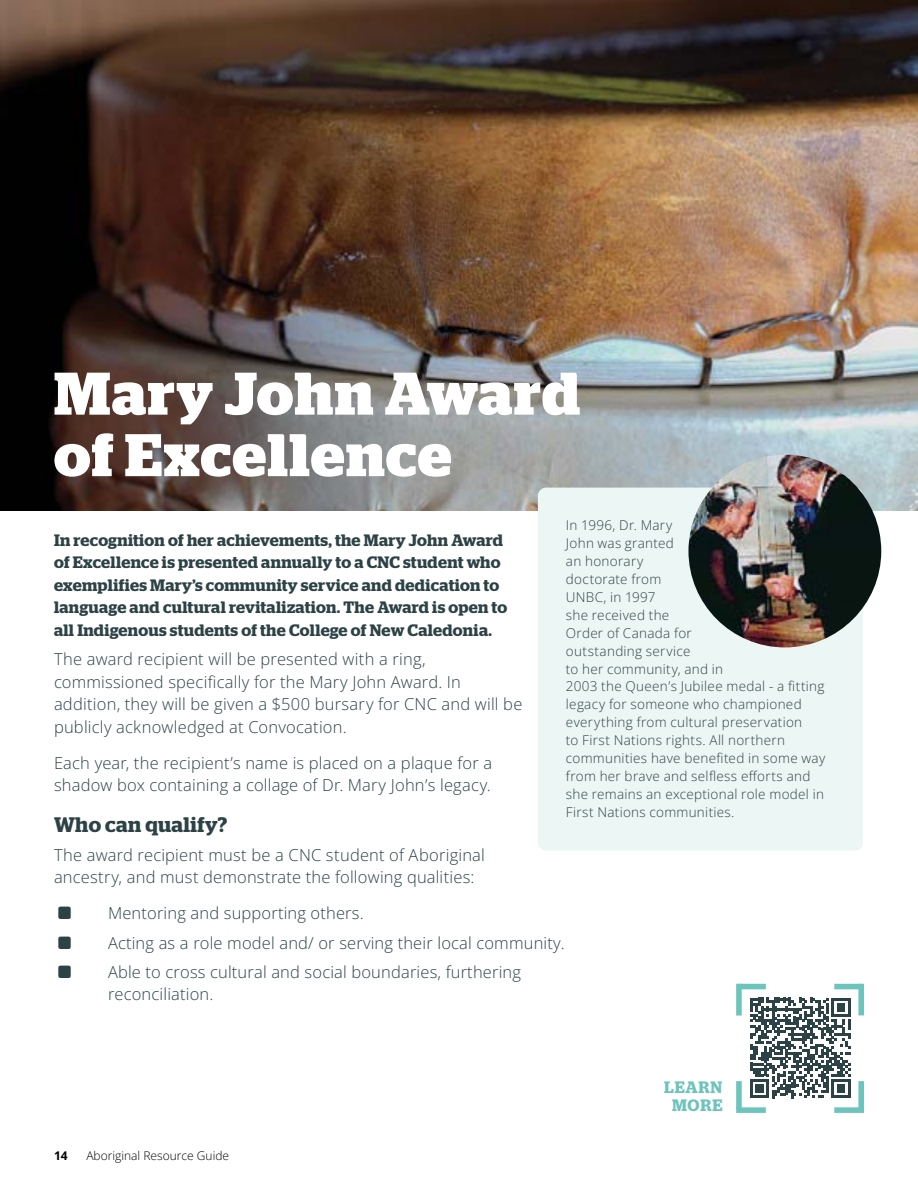
<style>
.page{position:relative;width:918px;height:1188px;background:#fff}
.page>*{position:absolute;margin:0;border:0;box-sizing:border-box;transform-origin:0 0}
.t1{font:700 60px/61.5px "Stag";letter-spacing:.02em;color:#fff}
.t2{font:600 21px "Stag";letter-spacing:.02em;color:#2d4245}
.t3{font:16.5px/22.5px "Open Sans";letter-spacing:.01em;color:#2d4245}
.t4{font:600 16.5px/22.5px "Stag";letter-spacing:.015em;color:#2d4245}
.t5{font:600 16.5px/18px "Stag";letter-spacing:.05em;color:#6dc4bc;text-align:center}
.t6{font:13.5px/18px "Open Sans";letter-spacing:.025em;color:#2d4245}
.t7{font:12px "Open Sans";color:#000}
.t8{font:700 12px "Open Sans";color:#000}
</style>
<div class="page">
<img style="left:0;top:0;width:918px;height:510px">
<svg style="left:750px;top:998px;width:101px;height:100px"></svg>
<div style="left:834px;top:1107px;width:30px;height:6px;background:#6dc4bc"></div>
<div style="left:858px;top:1081px;width:6px;height:28px;background:#6dc4bc"></div>
<div style="left:738px;top:984px;width:28px;height:5px;background:#6dc4bc"></div>
<div style="left:736px;top:984px;width:6px;height:32px;background:#6dc4bc"></div>
<div style="left:736px;top:1107px;width:30px;height:6px;background:#6dc4bc"></div>
<div style="left:736px;top:1081px;width:6px;height:28px;background:#6dc4bc"></div>
<div style="left:834px;top:984px;width:29px;height:5px;background:#6dc4bc"></div>
<div style="left:858px;top:984px;width:6px;height:31px;background:#6dc4bc"></div>
<div style="left:538px;top:488px;width:325px;height:363px;background:#ecf6f4;border-radius:8px"></div>
<img style="left:688px;top:455px;width:193px;height:192px;border-radius:96px">
<h1 class="t1" style="left:54px;top:363px;width:528px">Mary John Award of Excellence</h1>
<p class="t6" style="left:566px;top:515px;width:261px">In 1996, Dr. Mary<br>John was granted<br>an honorary<br>doctorate from<br>UNBC, in 1997<br>she received the<br>Order of Canada for<br>outstanding service<br>to her community, and in<br>2003 the Queen’s Jubilee medal - a fitting legacy for someone who championed everything from cultural preservation<br>to First Nations rights. All northern communities have benefited in some way from her brave and selfless efforts and she remains an exceptional role model in<br>First Nations communities.</p>
<p class="t4" style="left:54px;top:529px;width:455px">In recognition of her achievements, the Mary John Award of Excellence is presented annually to a CNC student who exemplifies Mary’s community service and dedication to language and cultural revitalization. The Award is open to all Indigenous students of the College of New Caledonia.</p>
<p class="t3" style="left:54px;top:648px;width:470px">The award recipient will be presented with a ring, commissioned specifically for the Mary John Award. In addition, they will be given a $500 bursary for CNC and will be publicly acknowledged at Convocation.</p>
<p class="t3" style="left:54px;top:751px;width:440px">Each year, the recipient’s name is placed on a plaque for a shadow box containing a collage of Dr. Mary John’s legacy.</p>
<p class="t2" style="left:54px;top:812px;width:175px">Who can qualify?</p>
<p class="t3" style="left:54px;top:843px;width:432px">The award recipient must be a CNC student of Aboriginal ancestry, and must demonstrate the following qualities:</p>
<p class="t3" style="left:108px;top:902px;width:257px">Mentoring and supporting others.</p>
<p class="t3" style="left:108px;top:931px;width:458px">Acting as a role model and/ or serving their local community.</p>
<p class="t3" style="left:108px;top:960px;width:415px">Able to cross cultural and social boundaries, furthering reconciliation.</p>
<p class="t8" style="left:54px;top:1148px;width:15px">14</p>
<p class="t7" style="left:86px;top:1148px;width:144px">Aboriginal Resource Guide</p>
<p class="t5" style="left:664px;top:1079px;width:60px">LEARN<br>MORE</p>
</div>
